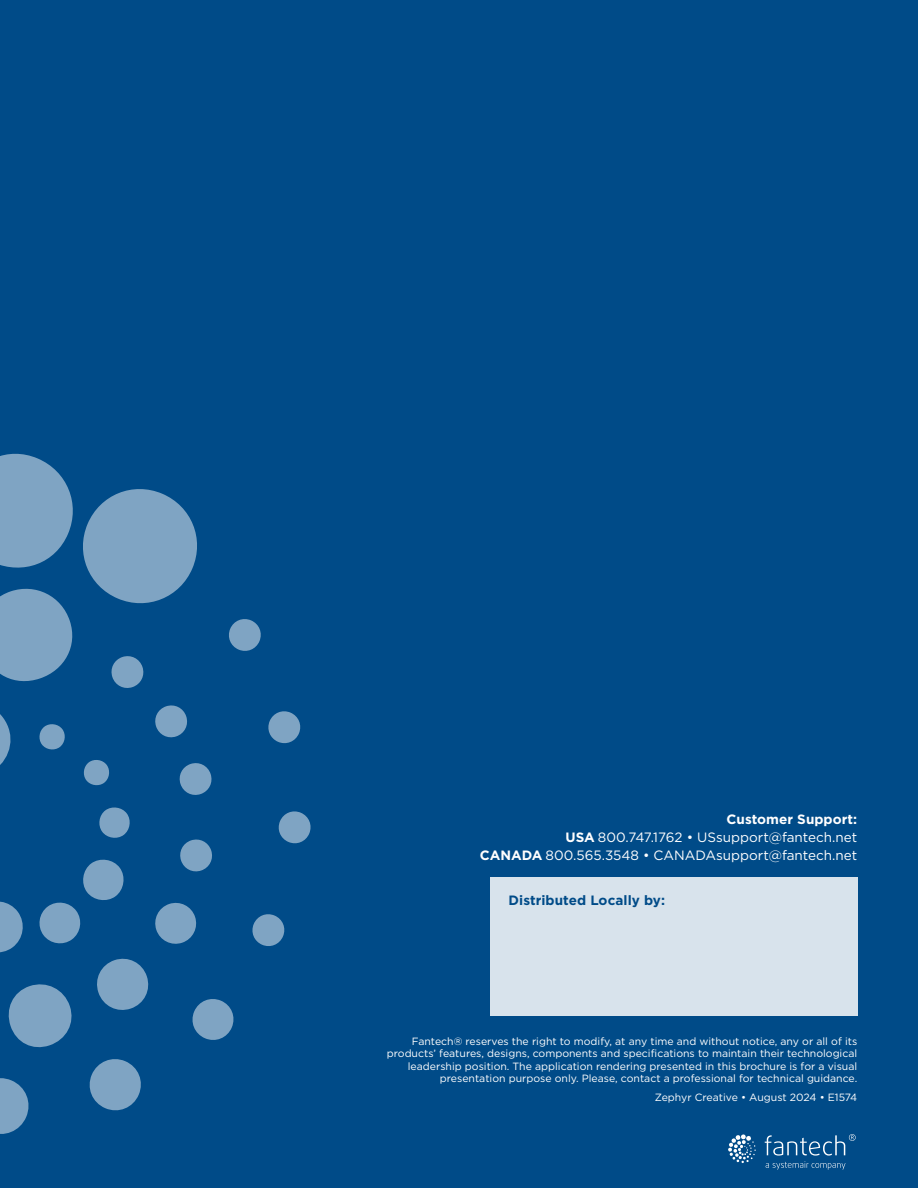
<style>
.page{position:relative;width:918px;height:1188px;background:#004b88}
.page>*{position:absolute;margin:0;border:0;box-sizing:border-box;transform-origin:0 0}
.t1{font:13.5px/18px "Gotham";color:#fff;text-align:right}
.t2{font:700 13.5px "Gotham";letter-spacing:.005em;color:#004b88}
.t3{font:10.5px/12.6px "Gotham";color:#fff;text-align:right}
.s1{font-weight:700}
</style>
<div class="page">
<svg style="left:728px;top:1134px;width:28px;height:29px"></svg>
<svg style="left:765px;top:1134px;width:91px;height:36px"></svg>
<div style="left:490px;top:877px;width:367px;height:139px;background:#d8e3ec"></div>
<svg style="left:0;top:453px;width:311px;height:681px"></svg>
<p class="t1" style="left:480px;top:810px;width:379px"><span class="s1">Customer Support:<br>USA</span> 800.747.1762 • USsupport@fantech.net<br><span class="s1">CANADA</span> 800.565.3548 • CANADAsupport@fantech.net</p>
<p class="t2" style="left:509px;top:891px;width:158px">Distributed Locally by:</p>
<p class="t3" style="left:387px;top:1035px;width:472px">Fantech® reserves the right to modify, at any time and without notice, any or all of its products’ features, designs, components and specifications to maintain their technological leadership position. The application rendering presented in this brochure is for a visual presentation purpose only. Please, contact a professional for technical guidance.</p>
<p class="t3" style="left:655px;top:1091px;width:204px">Zephyr Creative • August 2024 • E1574</p>
</div>
